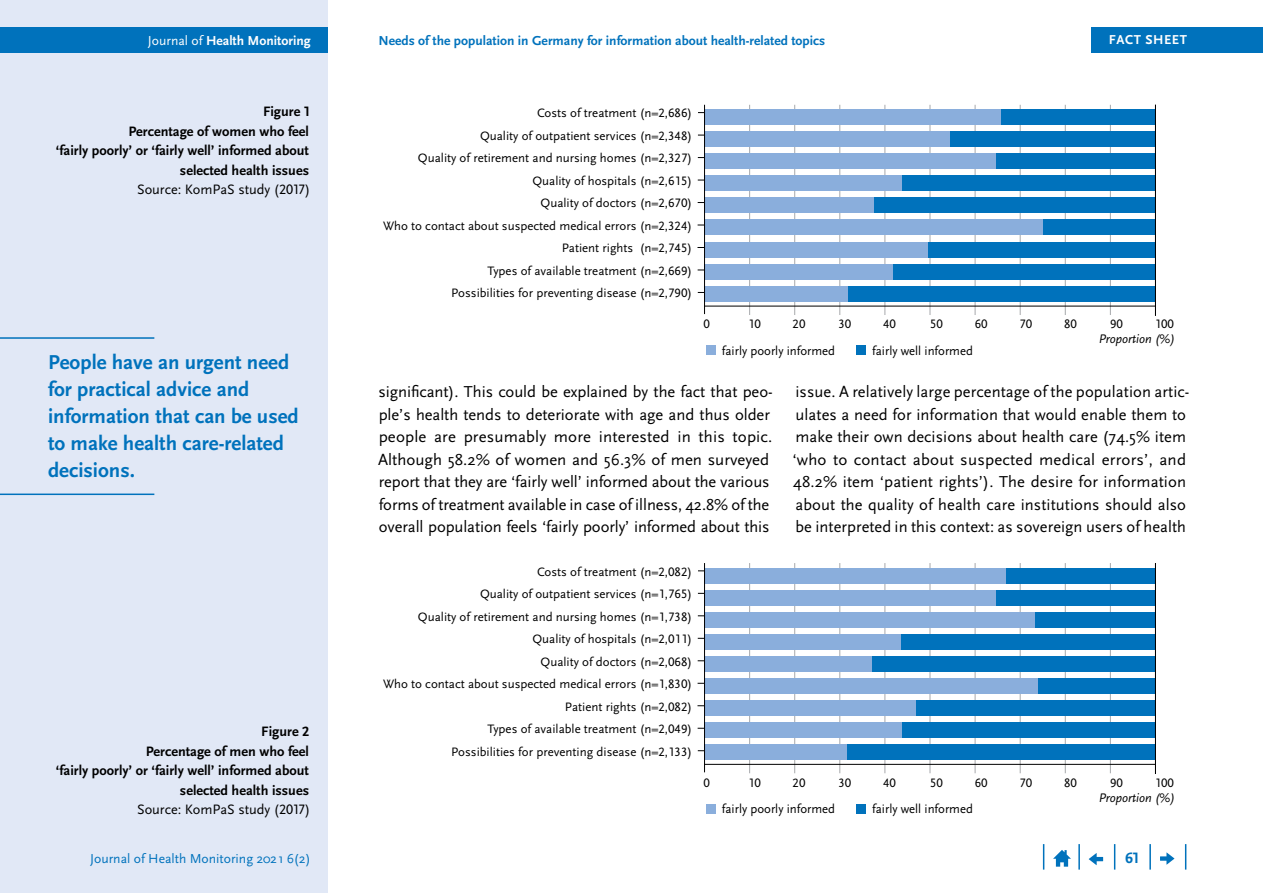
<style>
.page{position:relative;width:1263px;height:893px;background:#fff}
.page>*{position:absolute;margin:0;border:0;box-sizing:border-box;transform-origin:0 0}
.t1{font:700 21px/27px "Scala Sans Pro";color:#0072bc}
.Copy{font:16.5px/22.5px "Scala Sans Pro";letter-spacing:.005em;color:#000}
.t2{font:700 15.75px "Scala Sans Pro";color:#0072bc}
.t3{font:700 14.25px/19.5px "Scala Sans Pro";color:#000;text-align:right}
.t4{font:14.25px "Scala Sans Pro";color:#000}
.t5{font:700 13.65px "Scala Sans Pro";color:#0072bc}
.t6{font:13.65px "Scala Sans Pro";color:#0072bc}
.t7{font:700 13.65px "Scala Sans Pro";color:#fff}
.t8{font:700 13.5px "Scala Sans Pro";letter-spacing:.04em;color:#fff}
.t9{font:12.9px "Scala Sans Pro";color:#000}
.t10{font:italic 12.9px "Scala Sans Pro";color:#000}
.t11{font:12.75px/22.5px "Scala Sans Pro";color:#000;text-align:right}
.s1{font-weight:400}
</style>
<div class="page">
<div style="left:0;top:0;width:327px;height:893px;background:#e1e8f6"></div>
<div style="left:0;top:28px;width:327px;height:25px;background:#0072bc"></div>
<svg style="left:1185px;top:844px;width:1px;height:26px"></svg>
<hr style="left:1149px;top:844px;width:2px;height:26px;background:#0072bc">
<svg style="left:1114px;top:844px;width:1px;height:26px"></svg>
<hr style="left:1078px;top:844px;width:2px;height:26px;background:#0072bc">
<svg style="left:1043px;top:844px;width:1px;height:26px"></svg>
<svg style="left:1053px;top:850px;width:18px;height:17px"></svg>
<svg style="left:1089px;top:853px;width:14px;height:12px"></svg>
<svg style="left:1160px;top:852px;width:14px;height:13px"></svg>
<div style="left:1091px;top:28px;width:172px;height:25px;background:#0072bc"></div>
<hr style="left:794px;top:105px;width:1px;height:210px;background:#a7a9ac">
<hr style="left:975px;top:105px;width:1px;height:210px;background:#a7a9ac">
<hr style="left:1065px;top:105px;width:1px;height:210px;background:#a7a9ac">
<hr style="left:884px;top:105px;width:1px;height:210px;background:#a7a9ac">
<hr style="left:749px;top:105px;width:1px;height:210px;background:#a7a9ac">
<hr style="left:930px;top:105px;width:1px;height:210px;background:#a7a9ac">
<hr style="left:839px;top:105px;width:1px;height:210px;background:#a7a9ac">
<hr style="left:1020px;top:105px;width:1px;height:210px;background:#a7a9ac">
<hr style="left:1110px;top:105px;width:1px;height:210px;background:#a7a9ac">
<hr style="left:704px;top:306px;width:451px;height:1px;background:#000">
<div style="left:706px;top:345px;width:9px;height:10px;background:#8aaedc"></div>
<div style="left:856px;top:345px;width:10px;height:10px;background:#0072bc"></div>
<div style="left:848px;top:286px;width:307px;height:15px;background:#0072bc"></div>
<div style="left:893px;top:264px;width:262px;height:15px;background:#0072bc"></div>
<div style="left:928px;top:242px;width:227px;height:15px;background:#0072bc"></div>
<div style="left:1043px;top:220px;width:112px;height:15px;background:#0072bc"></div>
<div style="left:874px;top:197px;width:281px;height:16px;background:#0072bc"></div>
<div style="left:902px;top:175px;width:253px;height:16px;background:#0072bc"></div>
<div style="left:996px;top:153px;width:159px;height:16px;background:#0072bc"></div>
<div style="left:950px;top:131px;width:205px;height:16px;background:#0072bc"></div>
<div style="left:1001px;top:109px;width:154px;height:16px;background:#0072bc"></div>
<div style="left:704px;top:286px;width:144px;height:15px;background:#8aaedc"></div>
<div style="left:704px;top:264px;width:189px;height:15px;background:#8aaedc"></div>
<div style="left:704px;top:242px;width:224px;height:15px;background:#8aaedc"></div>
<div style="left:704px;top:220px;width:339px;height:15px;background:#8aaedc"></div>
<div style="left:704px;top:197px;width:170px;height:16px;background:#8aaedc"></div>
<div style="left:704px;top:175px;width:198px;height:16px;background:#8aaedc"></div>
<div style="left:704px;top:153px;width:292px;height:16px;background:#8aaedc"></div>
<div style="left:704px;top:131px;width:246px;height:16px;background:#8aaedc"></div>
<div style="left:704px;top:109px;width:297px;height:16px;background:#8aaedc"></div>
<hr style="left:704px;top:105px;width:1px;height:209px;background:#000">
<hr style="left:1155px;top:105px;width:1px;height:211px;background:#000">
<hr style="left:794px;top:563px;width:1px;height:210px;background:#a7a9ac">
<hr style="left:975px;top:563px;width:1px;height:210px;background:#a7a9ac">
<hr style="left:1065px;top:563px;width:1px;height:210px;background:#a7a9ac">
<hr style="left:884px;top:563px;width:1px;height:210px;background:#a7a9ac">
<hr style="left:749px;top:563px;width:1px;height:210px;background:#a7a9ac">
<hr style="left:930px;top:563px;width:1px;height:210px;background:#a7a9ac">
<hr style="left:839px;top:563px;width:1px;height:210px;background:#a7a9ac">
<hr style="left:1020px;top:563px;width:1px;height:210px;background:#a7a9ac">
<hr style="left:1110px;top:563px;width:1px;height:210px;background:#a7a9ac">
<hr style="left:704px;top:764px;width:451px;height:1px;background:#000">
<div style="left:706px;top:804px;width:9px;height:9px;background:#8aaedc"></div>
<div style="left:856px;top:804px;width:10px;height:9px;background:#0072bc"></div>
<div style="left:847px;top:744px;width:308px;height:16px;background:#0072bc"></div>
<div style="left:902px;top:722px;width:253px;height:16px;background:#0072bc"></div>
<div style="left:916px;top:700px;width:239px;height:16px;background:#0072bc"></div>
<div style="left:1038px;top:678px;width:117px;height:16px;background:#0072bc"></div>
<div style="left:872px;top:656px;width:283px;height:16px;background:#0072bc"></div>
<div style="left:901px;top:634px;width:254px;height:16px;background:#0072bc"></div>
<div style="left:1035px;top:612px;width:120px;height:16px;background:#0072bc"></div>
<div style="left:996px;top:590px;width:159px;height:15px;background:#0072bc"></div>
<div style="left:1005px;top:568px;width:150px;height:15px;background:#0072bc"></div>
<div style="left:704px;top:744px;width:143px;height:16px;background:#8aaedc"></div>
<div style="left:704px;top:722px;width:198px;height:16px;background:#8aaedc"></div>
<div style="left:704px;top:700px;width:212px;height:16px;background:#8aaedc"></div>
<div style="left:704px;top:678px;width:334px;height:16px;background:#8aaedc"></div>
<div style="left:704px;top:656px;width:168px;height:16px;background:#8aaedc"></div>
<div style="left:704px;top:634px;width:197px;height:16px;background:#8aaedc"></div>
<div style="left:704px;top:612px;width:331px;height:16px;background:#8aaedc"></div>
<div style="left:704px;top:590px;width:292px;height:15px;background:#8aaedc"></div>
<div style="left:704px;top:568px;width:301px;height:15px;background:#8aaedc"></div>
<hr style="left:704px;top:563px;width:1px;height:209px;background:#000">
<hr style="left:1155px;top:563px;width:1px;height:211px;background:#000">
<hr style="left:0;top:337px;width:154px;height:2px;background:#0072bc">
<hr style="left:0;top:494px;width:154px;height:1px;background:#0072bc">
<p class="t7" style="left:148px;top:33px;width:164px"><span class="s1">Journal of</span> Health Monitoring</p>
<p class="t5" style="left:378px;top:33px;width:448px">Needs of the population in Germany for information about health-related topics</p>
<p class="t3" style="left:56px;top:102px;width:255px">Figure 1<br>Percentage of women who feel<br>‘fairly poorly’ or ‘fairly well’ informed about selected health issues</p>
<p class="t4" style="left:137px;top:181px;width:175px">Source: KomPaS study (2017)</p>
<p class="t11" style="left:383px;top:102px;width:311px">Costs of treatment (n=2,686)<br>Quality of outpatient services (n=2,348)<br>Quality of retirement and nursing homes (n=2,327)<br>Quality of hospitals (n=2,615)<br>Quality of doctors (n=2,670)<br>Who to contact about suspected medical errors (n=2,324)<br>Patient rights (n=2,745)<br>Types of available treatment (n=2,669)<br>Possibilities for preventing disease (n=2,790)</p>
<p class="t8" style="left:1109px;top:32px;width:80px">FACT SHEET</p>
<p class="t1" style="left:48px;top:348px;width:252px">People have an urgent need for practical advice and information that can be used to make health care-related decisions.</p>
<p class="t3" style="left:56px;top:722px;width:255px">Figure 2<br>Percentage of men who feel<br>‘fairly poorly’ or ‘fairly well’ informed about selected health issues</p>
<p class="t4" style="left:137px;top:801px;width:175px">Source: KomPaS study (2017)</p>
<p class="t6" style="left:90px;top:850px;width:222px">Journal of Health Monitoring 2021 6(2)</p>
<p class="t11" style="left:703px;top:313px;width:8px">0</p>
<p class="t11" style="left:748px;top:313px;width:14px">10</p>
<p class="t11" style="left:793px;top:313px;width:14px">20</p>
<p class="t11" style="left:838px;top:313px;width:14px">30</p>
<p class="t11" style="left:883px;top:313px;width:14px">40</p>
<p class="t11" style="left:930px;top:313px;width:14px">50</p>
<p class="t11" style="left:975px;top:313px;width:14px">60</p>
<p class="t11" style="left:1019px;top:313px;width:14px">70</p>
<p class="t11" style="left:1064px;top:313px;width:14px">80</p>
<p class="t11" style="left:1110px;top:313px;width:14px">90</p>
<p class="t11" style="left:1155px;top:313px;width:21px">100</p>
<p class="t9" style="left:722px;top:343px;width:115px">fairly poorly informed</p>
<p class="t9" style="left:872px;top:343px;width:102px">fairly well informed</p>
<p class="t10" style="left:1099px;top:331px;width:78px">Proportion (%)</p>
<p class="Copy" style="left:378px;top:381px;width:396px">significant). This could be explained by the fact that peo&shy;ple’s health tends to deteriorate with age and thus older people are presumably more interested in this topic.<br>Although 58.2% of women and 56.3% of men surveyed report that they are ‘fairly well’ informed about the various forms of treatment available in case of illness, 42.8% of the overall population feels ‘fairly poorly’ informed about this</p>
<p class="t11" style="left:383px;top:560px;width:311px">Costs of treatment (n=2,082)<br>Quality of outpatient services (n=1,765)<br>Quality of retirement and nursing homes (n=1,738)<br>Quality of hospitals (n=2,011)<br>Quality of doctors (n=2,068)<br>Who to contact about suspected medical errors (n=1,830)<br>Patient rights (n=2,082)<br>Types of available treatment (n=2,049)<br>Possibilities for preventing disease (n=2,133)</p>
<p class="Copy" style="left:792px;top:381px;width:398px">issue. A relatively large percentage of the population artic&shy;ulates a need for information that would enable them to make their own decisions about health care (74.5% item ‘who to contact about suspected medical errors’, and 48.2% item ‘patient rights’). The desire for information about the quality of health care institutions should also be interpreted in this context: as sovereign users of health</p>
<p class="t11" style="left:703px;top:771px;width:8px">0</p>
<p class="t11" style="left:748px;top:771px;width:14px">10</p>
<p class="t11" style="left:793px;top:771px;width:14px">20</p>
<p class="t11" style="left:838px;top:771px;width:14px">30</p>
<p class="t11" style="left:883px;top:771px;width:14px">40</p>
<p class="t11" style="left:930px;top:771px;width:14px">50</p>
<p class="t11" style="left:975px;top:771px;width:14px">60</p>
<p class="t11" style="left:1019px;top:771px;width:14px">70</p>
<p class="t11" style="left:1064px;top:771px;width:14px">80</p>
<p class="t11" style="left:1110px;top:771px;width:14px">90</p>
<p class="t11" style="left:1155px;top:771px;width:21px">100</p>
<p class="t9" style="left:722px;top:801px;width:115px">fairly poorly informed</p>
<p class="t9" style="left:872px;top:801px;width:102px">fairly well informed</p>
<p class="t10" style="left:1099px;top:790px;width:78px">Proportion (%)</p>
<p class="t2" style="left:1125px;top:849px;width:16px">61</p>
</div>
